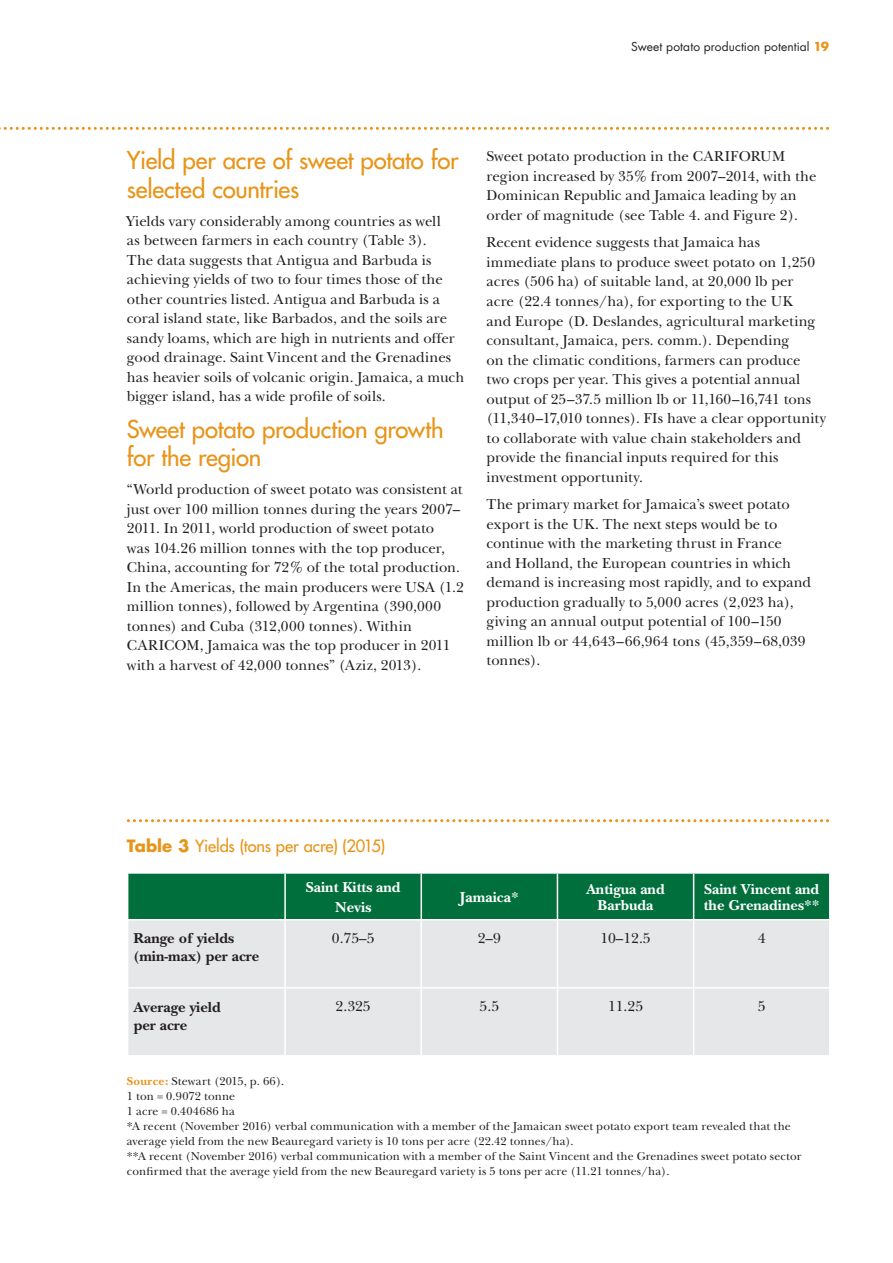
<style>
.page{position:relative;width:893px;height:1263px;background:#fff}
.page>*{position:absolute;margin:0;border:0;box-sizing:border-box;transform-origin:0 0}
.t1{font:24px/28.5px "Futura";letter-spacing:-.01em;color:#e89418}
.t2{font:16.5px "Futura";letter-spacing:-.01em;color:#e89418}
.t3{font:15px/19.5px "New Baskerville";letter-spacing:.005em;color:#231f20}
.t4{font:700 15px/16.5px "New Baskerville";color:#fff;text-align:center}
.t5{font:700 15px/18px "New Baskerville";color:#231f20}
.t6{font:12px/15px "New Baskerville";letter-spacing:.01em;color:#231f20}
.t7{font:12px "Futura";letter-spacing:.01em;color:#231f20}
.s1{font-weight:700;color:#e89418}
.s2{font-weight:700}
</style>
<div class="page">
<svg style="left:0;top:127px;width:828px;height:3px"></svg>
<div style="left:128px;top:873px;width:700px;height:46px;background:#006f3c"></div>
<div style="left:128px;top:920px;width:700px;height:135px;background:#e6e7e9"></div>
<hr style="left:284px;top:873px;width:2px;height:46px;background:#fff">
<hr style="left:420px;top:873px;width:2px;height:46px;background:#fff">
<hr style="left:556px;top:873px;width:2px;height:46px;background:#fff">
<hr style="left:692px;top:873px;width:2px;height:46px;background:#fff">
<hr style="left:284px;top:988px;width:2px;height:67px;background:#fff">
<hr style="left:420px;top:988px;width:2px;height:67px;background:#fff">
<hr style="left:556px;top:988px;width:2px;height:67px;background:#fff">
<hr style="left:692px;top:988px;width:2px;height:67px;background:#fff">
<hr style="left:284px;top:920px;width:2px;height:67px;background:#fff">
<hr style="left:420px;top:920px;width:2px;height:67px;background:#fff">
<hr style="left:556px;top:920px;width:2px;height:67px;background:#fff">
<hr style="left:692px;top:920px;width:2px;height:67px;background:#fff">
<hr style="left:127px;top:987px;width:158px;height:1px;background:#fff">
<hr style="left:285px;top:987px;width:136px;height:1px;background:#fff">
<hr style="left:421px;top:987px;width:136px;height:1px;background:#fff">
<hr style="left:557px;top:987px;width:136px;height:1px;background:#fff">
<hr style="left:693px;top:987px;width:137px;height:1px;background:#fff">
<svg style="left:127px;top:819px;width:701px;height:3px"></svg>
<p class="t7" style="left:631px;top:39px;width:199px">Sweet potato production potential <span class="s1">19</span></p>
<h1 class="t1" style="left:127px;top:146px;width:333px">Yield per acre of sweet potato for selected countries</h1>
<p class="t3" style="left:127px;top:211px;width:339px">Yields vary considerably among countries as well<br>as between farmers in each country (Table 3).<br>The data suggests that Antigua and Barbuda is achieving yields of two to four times those of the other countries listed. Antigua and Barbuda is a coral island state, like Barbados, and the soils are sandy loams, which are high in nutrients and offer good drainage. Saint Vincent and the Grenadines has heavier soils of volcanic origin. Jamaica, a much bigger island, has a wide profile of soils.</p>
<h1 class="t1" style="left:127px;top:414px;width:318px">Sweet potato production growth for the region</h1>
<p class="t3" style="left:127px;top:479px;width:338px">“World production of sweet potato was consistent at just over 100 million tonnes during the years 2007– 2011. In 2011, world production of sweet potato<br>was 104.26 million tonnes with the top producer, China, accounting for 72% of the total production.<br>In the Americas, the main producers were USA (1.2 million tonnes), followed by Argentina (390,000 tonnes) and Cuba (312,000 tonnes). Within CARICOM, Jamaica was the top producer in 2011 with a harvest of 42,000 tonnes” (Aziz, 2013).</p>
<p class="t3" style="left:486px;top:147px;width:331px">Sweet potato production in the CARIFORUM region increased by 35% from 2007–2014, with the Dominican Republic and Jamaica leading by an order of magnitude (see Table 4. and Figure 2).</p>
<p class="t3" style="left:486px;top:233px;width:341px">Recent evidence suggests that Jamaica has immediate plans to produce sweet potato on 1,250 acres (506 ha) of suitable land, at 20,000 lb per<br>acre (22.4 tonnes/ha), for exporting to the UK<br>and Europe (D. Deslandes, agricultural marketing consultant, Jamaica, pers. comm.). Depending<br>on the climatic conditions, farmers can produce two crops per year. This gives a potential annual output of 25–37.5 million lb or 11,160–16,741 tons (11,340–17,010 tonnes). FIs have a clear opportunity to collaborate with value chain stakeholders and provide the financial inputs required for this investment opportunity.</p>
<p class="t3" style="left:486px;top:495px;width:326px">The primary market for Jamaica’s sweet potato export is the UK. The next steps would be to continue with the marketing thrust in France<br>and Holland, the European countries in which demand is increasing most rapidly, and to expand production gradually to 5,000 acres (2,023 ha), giving an annual output potential of 100–150 million lb or 44,643–66,964 tons (45,359–68,039 tonnes).</p>
<p class="t2" style="left:127px;top:835px;width:260px"><span class="s2">Table 3</span> Yields (tons per acre) (2015)</p>
<p class="t4" style="left:306px;top:877px;width:96px;line-height:19.5px">Saint Kitts and<br>Nevis</p>
<p class="t4" style="left:460px;top:888px;width:60px">Jamaica*</p>
<p class="t4" style="left:586px;top:880px;width:80px">Antigua and<br>Barbuda</p>
<p class="t4" style="left:703px;top:880px;width:117px;text-align:left">Saint Vincent and the Grenadines**</p>
<p class="t5" style="left:134px;top:929px;width:127px">Range of yields (min-max) per acre</p>
<p class="t3" style="left:332px;top:928px;width:44px">0.75–5</p>
<p class="t3" style="left:477px;top:928px;width:25px">2–9</p>
<p class="t3" style="left:600px;top:928px;width:52px">10–12.5</p>
<p class="t3" style="left:757px;top:928px;width:9px">4</p>
<p class="t5" style="left:134px;top:997px;width:89px">Average yield per acre</p>
<p class="t3" style="left:335px;top:996px;width:37px">2.325</p>
<p class="t3" style="left:479px;top:996px;width:21px">5.5</p>
<p class="t3" style="left:607px;top:996px;width:37px">11.25</p>
<p class="t3" style="left:757px;top:996px;width:9px">5</p>
<p class="t6" style="left:127px;top:1074px;width:676px"><span class="s1">Source:</span> Stewart (2015, p. 66).<br>1 ton = 0.9072 tonne<br>1 acre = 0.404686 ha<br>*A recent (November 2016) verbal communication with a member of the Jamaican sweet potato export team revealed that the average yield from the new Beauregard variety is 10 tons per acre (22.42 tonnes/ha).<br>**A recent (November 2016) verbal communication with a member of the Saint Vincent and the Grenadines sweet potato sector confirmed that the average yield from the new Beauregard variety is 5 tons per acre (11.21 tonnes/ha).</p>
</div>
